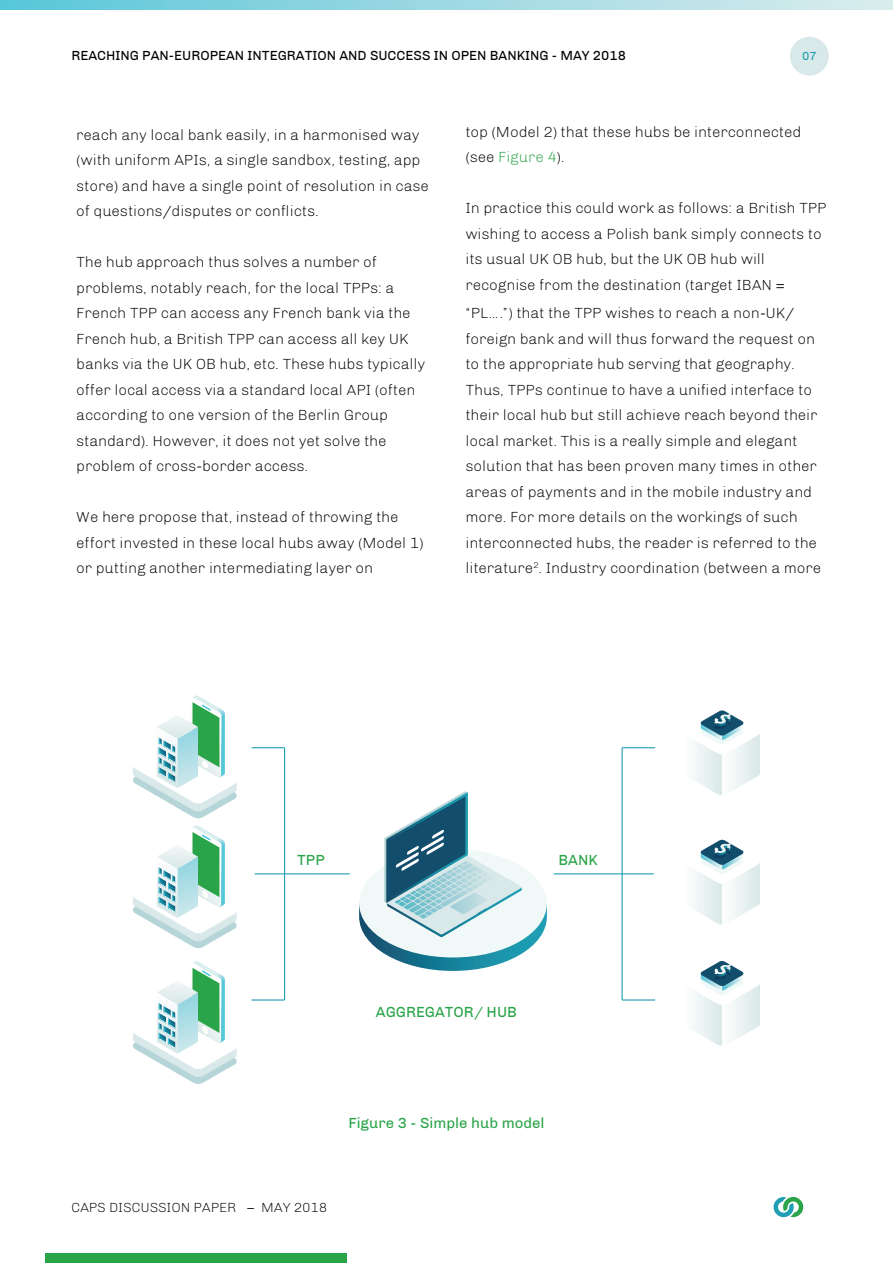
<style>
.page{position:relative;width:893px;height:1263px;background:#fff}
.page>*{position:absolute;margin:0;border:0;box-sizing:border-box;transform-origin:0 0}
.t1{font:300 15px/25.5px "Chivo";color:#000001}
.t2{font:15px "Chivo";color:#2aa448}
.t3{font:13.5px "Chivo";color:#000001}
.t4{font:300 13.5px "Chivo";color:#000001}
.t5{font:12px "Chivo";color:#209eb4}
.s1{color:#2aa448}
</style>
<div class="page">
<svg style="left:773px;top:1197px;width:30px;height:20px"></svg>
<svg style="left:0;top:0;width:893px;height:10px;background:#9bd9e3"></svg>
<div style="left:45px;top:1253px;width:302px;height:10px;background:#2aa448"></div>
<svg style="left:133px;top:695px;width:104px;height:123px"></svg>
<svg style="left:133px;top:825px;width:104px;height:123px"></svg>
<svg style="left:133px;top:961px;width:104px;height:123px"></svg>
<svg style="left:359px;top:791px;width:188px;height:180px"></svg>
<svg style="left:694px;top:710px;width:66px;height:85px"></svg>
<svg style="left:694px;top:839px;width:66px;height:85px"></svg>
<svg style="left:694px;top:961px;width:66px;height:85px"></svg>
<hr style="left:284px;top:748px;width:1px;height:252px;background:#209eb4">
<hr style="left:622px;top:748px;width:1px;height:252px;background:#209eb4">
<hr style="left:252px;top:747px;width:33px;height:1px;background:#209eb4">
<hr style="left:255px;top:873px;width:95px;height:1px;background:#209eb4">
<hr style="left:252px;top:999px;width:33px;height:1px;background:#209eb4">
<hr style="left:622px;top:747px;width:33px;height:1px;background:#209eb4">
<hr style="left:554px;top:873px;width:100px;height:1px;background:#209eb4">
<hr style="left:622px;top:999px;width:33px;height:1px;background:#209eb4">
<div style="left:790px;top:37px;width:39px;height:39px;background:#d9e8e8;border-radius:50%"></div>
<p class="t3" style="left:71px;top:48px;width:556px">REACHING PAN-EUROPEAN INTEGRATION AND SUCCESS IN OPEN BANKING - MAY 2018</p>
<p class="t5" style="left:802px;top:49px;width:16px">07</p>
<p class="t1" style="left:77px;top:122px;width:354px">reach any local bank easily, in a harmonised way (with uniform APIs, a single sandbox, testing, app store) and have a single point of resolution in case of questions/disputes or conflicts.</p>
<p class="t1" style="left:77px;top:250px;width:350px">The hub approach thus solves a number of problems, notably reach, for the local TPPs: a French TPP can access any French bank via the French hub, a British TPP can access all key UK banks via the UK OB hub, etc. These hubs typically offer local access via a standard local API (often according to one version of the Berlin Group standard). However, it does not yet solve the problem of cross-border access.</p>
<p class="t1" style="left:77px;top:505px;width:349px">We here propose that, instead of throwing the effort invested in these local hubs away (Model 1) or putting another intermediating layer on</p>
<p class="t1" style="left:466px;top:119px;width:337px">top (Model 2) that these hubs be interconnected (see <span class="s1">Figure 4</span>).</p>
<p class="t1" style="left:466px;top:196px;width:362px">In practice this could work as follows: a British TPP wishing to access a Polish bank simply connects to its usual UK OB hub, but the UK OB hub will recognise from the destination (target IBAN =</p>
<p class="t1" style="left:466px;top:301px;width:357px">“PL….”) that the TPP wishes to reach a non-UK/ foreign bank and will thus forward the request on to the appropriate hub serving that geography.<br>Thus, TPPs continue to have a unified interface to their local hub but still achieve reach beyond their local market. This is a really simple and elegant solution that has been proven many times in other areas of payments and in the mobile industry and more. For more details on the workings of such interconnected hubs, the reader is referred to the literature<sup>2</sup>. Industry coordination (between a more</p>
<p class="t2" style="left:297px;top:851px;width:29px">TPP</p>
<p class="t2" style="left:558px;top:851px;width:41px">BANK</p>
<p class="t2" style="left:376px;top:1003px;width:143px">AGGREGATOR/ HUB</p>
<p class="t2" style="left:348px;top:1114px;width:198px">Figure 3 - Simple hub model</p>
<p class="t4" style="left:71px;top:1199px;width:257px">CAPS DISCUSSION PAPER – MAY 2018</p>
</div>
